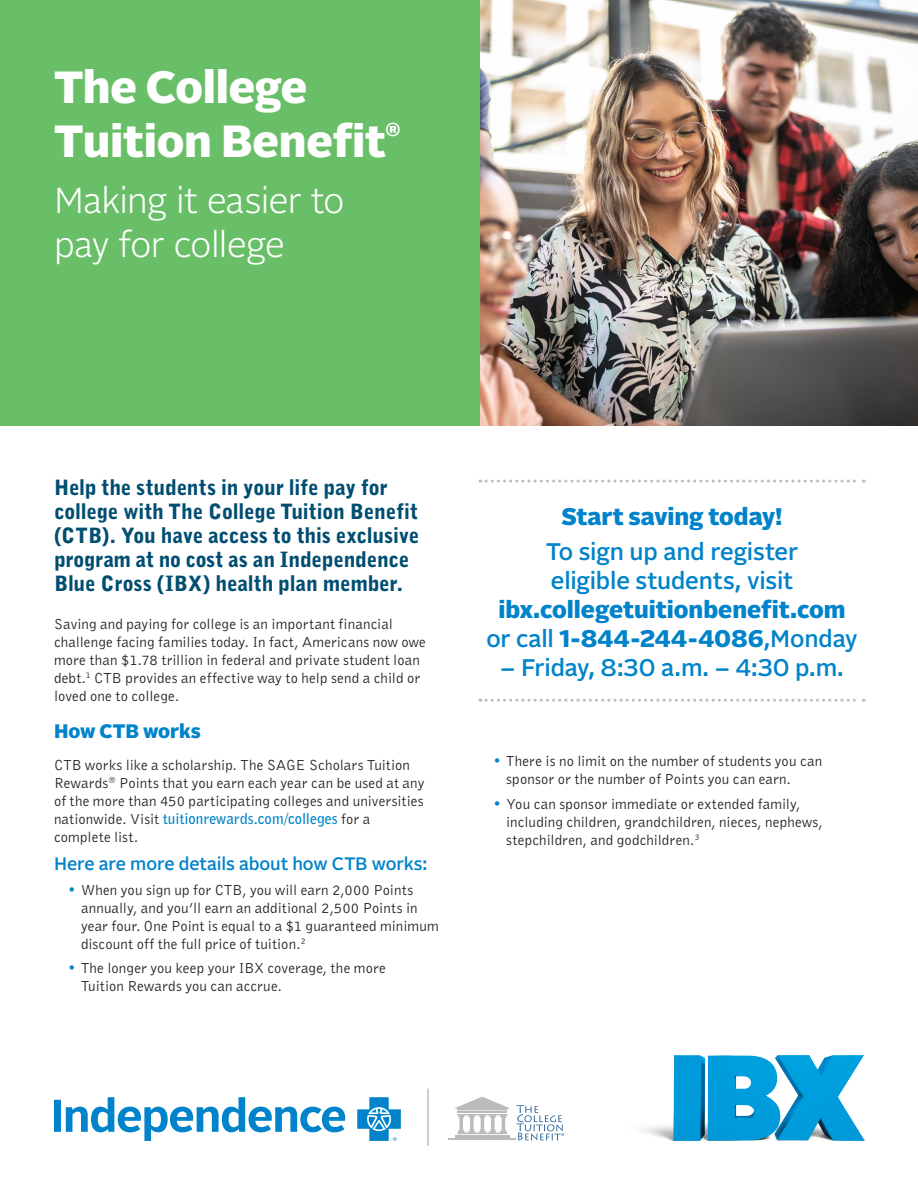
<style>
.page{position:relative;width:918px;height:1188px;background:#fff}
.page>*{position:absolute;margin:0;border:0;box-sizing:border-box;transform-origin:0 0}
.PHOTO_H1{font:900 45px/54px "Alrightv 2 Normal LP";letter-spacing:-.005em;color:#fff}
.PHOTO_H2{font:300 36px/43.2px "Alrightv 2 Normal LP";letter-spacing:-.015em;color:#fff}
.CTA-_BODY{font:500 24px/28.8px "Alrightv 2 Normal LP";letter-spacing:-.005em;color:#0083ca;text-align:center}
.CTA-_BODY-2{font:900 24px "Alrightv 2 Normal LP";color:#0083ca}
.SUB_H1{font:900 21px/24px "Bell Gothic";letter-spacing:-.01em;color:#004e71}
.H1-_BODY{font:900 19.5px "Alrightv 2 Normal LP";color:#0083ca}
.BODY{font:500 18px "Alrightv 2 Normal LP";letter-spacing:-.005em;color:#0083ca}
.BODY-2{font:15px/18px "Bell Gothic";letter-spacing:.01em;color:#231f20}
.t1{font:4.05px "Arial";color:#2e679b}
.s1{font-weight:700;color:#0083ca}
.s2{color:#0083ca}
.s3{font-weight:900}
</style>
<div class="page">
<svg style="left:54px;top:1097px;width:347px;height:44px"></svg>
<img style="left:643px;top:1055px;width:222px;height:86px">
<img style="left:479px;top:0;width:439px;height:426px">
<div style="left:0;top:0;width:479px;height:426px;background:#68bf67"></div>
<svg style="left:480px;top:480px;width:384px;height:3px"></svg>
<svg style="left:480px;top:699px;width:384px;height:3px"></svg>
<hr style="left:428px;top:1089px;width:1px;height:57px;background:#9d9fa2">
<hr style="left:448px;top:1139px;width:68px;height:1px;background:#b9bbbd">
<hr style="left:455px;top:1135px;width:55px;height:2px;background:#b9bbbd">
<svg style="left:455px;top:1097px;width:54px;height:37px"></svg>
<svg style="left:517px;top:1105px;width:46px;height:35px"></svg>
<p class="PHOTO_H1" style="left:54px;top:57px;width:349px">The College<br>Tuition Benefit<sup>®</sup></p>
<p class="PHOTO_H2" style="left:54px;top:178px;width:292px">Making it easier to pay for college</p>
<p class="SUB_H1" style="left:54px;top:476px;width:367px">Help the students in your life pay for college with The College Tuition Benefit (CTB). You have access to this exclusive program at no cost as an Independence Blue Cross (IBX) health plan member.</p>
<p class="BODY-2" style="left:54px;top:615px;width:373px">Saving and paying for college is an important financial challenge facing families today. In fact, Americans now owe more than $1.78 trillion in federal and private student loan debt.<sup>1</sup> CTB provides an effective way to help send a child or loved one to college.</p>
<p class="H1-_BODY" style="left:54px;top:717px;width:148px">How CTB works</p>
<p class="BODY-2" style="left:54px;top:755px;width:372px">CTB works like a scholarship. The SAGE Scholars Tuition Rewards<sup>®</sup> Points that you earn each year can be used at any of the more than 450 participating colleges and universities nationwide. Visit <span class="s1">tuitionrewards.com/colleges</span> for a complete list.</p>
<p class="BODY" style="left:54px;top:851px;width:375px">Here are more details about how CTB works:</p>
<p class="BODY-2" style="left:81px;top:880px;width:359px;text-indent:-14px"><span class="s2">•</span> When you sign up for CTB, you will earn 2,000 Points annually, and you’ll earn an additional 2,500 Points in year four. One Point is equal to a $1 guaranteed minimum discount off the full price of tuition.<sup>2</sup></p>
<p class="BODY-2" style="left:81px;top:959px;width:306px;text-indent:-14px"><span class="s2">•</span> The longer you keep your IBX coverage, the more<br>Tuition Rewards you can accrue.</p>
<p class="CTA-_BODY-2" style="left:561px;top:499px;width:223px">Start saving today!</p>
<p class="CTA-_BODY" style="left:486px;top:536px;width:373px">To sign up and register<br>eligible students, visit <span class="s3">ibx.collegetuitionbenefit.com </span>or call <span class="s3">1-844-244-4086</span>,Monday</p>
<p class="CTA-_BODY" style="left:500px;top:651px;width:345px">– Friday, 8:30 a.m. – 4:30 p.m.</p>
<p class="BODY-2" style="left:506px;top:752px;width:317px;text-indent:-14px"><span class="s2">•</span> There is no limit on the number of students you can sponsor or the number of Points you can earn.</p>
<p class="BODY-2" style="left:506px;top:795px;width:318px;text-indent:-14px"><span class="s2">•</span> You can sponsor immediate or extended family, including children, grandchildren, nieces, nephews, stepchildren, and godchildren.<sup>3</sup></p>
<p class="t1" style="left:562px;top:1132px;width:4px">®</p>
</div>
